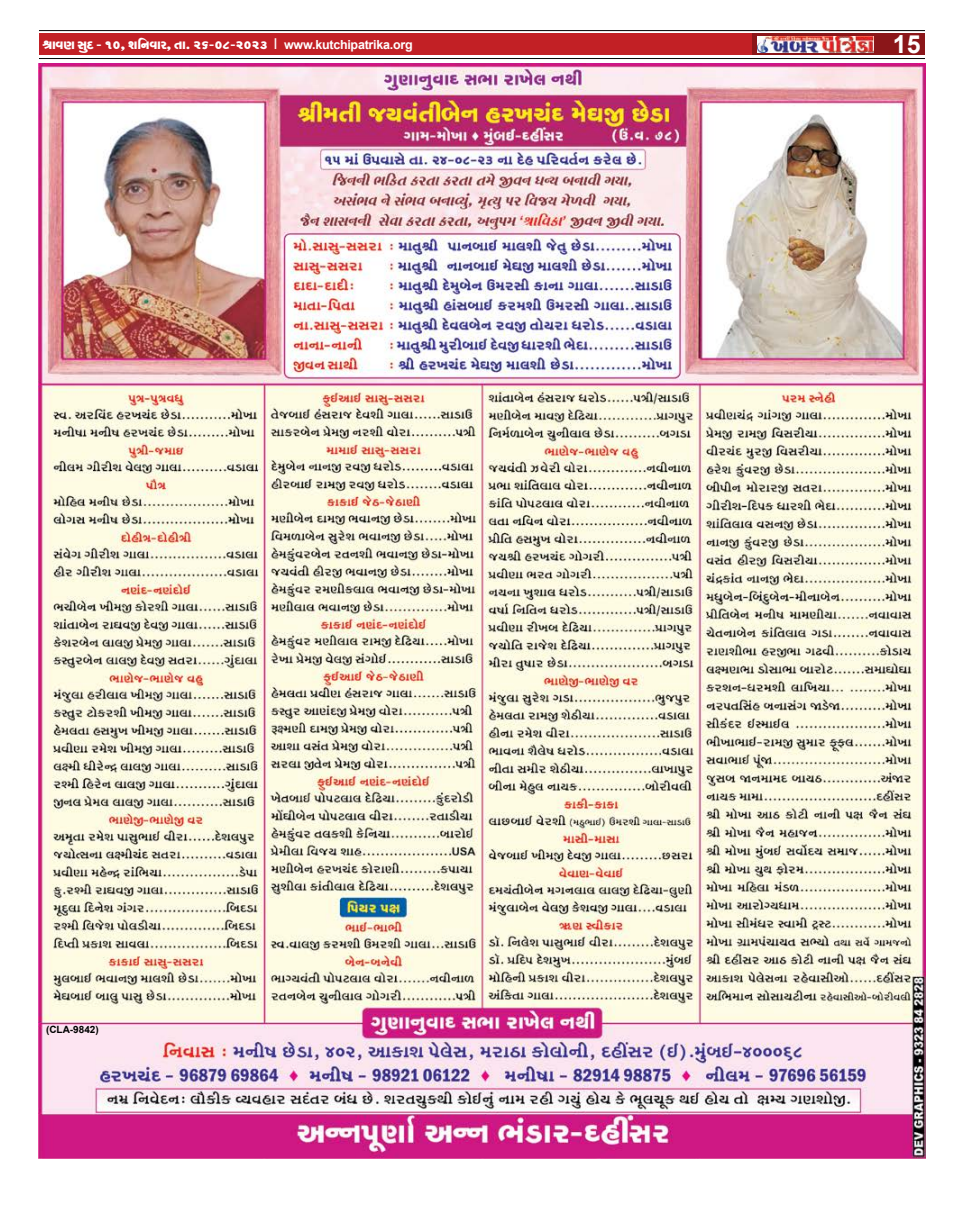
<style>
.page{position:relative;width:964px;height:1205px;background:#fff}
.page>*{position:absolute;margin:0;border:0;box-sizing:border-box;transform-origin:0 0}
.t1{font:700 25px "Arial";color:#fff}
.t2{font:15px "SHREE GUJ7";letter-spacing:-.02em;color:#fff}
.t3{font:700 10px "Arial";color:#000}
.s1{font-family:"Arial"}
.s2{font-family:"Arial";font-weight:700;font-size:12.5px}
</style>
<div class="page">
<hr style="left:39px;top:58px;width:886px;height:1px;background:#000">
<div style="left:39px;top:34px;width:713px;height:21px;background:#c22025"></div>
<hr style="left:39px;top:30px;width:886px;height:1px;background:#000">
<div style="left:753px;top:34px;width:172px;height:21px;background:#8b1619"></div>
<img style="left:757px;top:36px;width:116px;height:17px">
<img style="left:39px;top:64px;width:886px;height:1095px">
<p class="t2" style="left:43px;top:38px;width:372px">îphZ kyv$ - 10, ir“hpf, sp. 26-08-2023 <span class="s1">I</span> <span class="s2">www.kutchipatrika.org</span></p>
<h1 class="t1" style="left:893px;top:26px;width:29px">15</h1>
<p class="t3" style="left:46px;top:1022px;width:54px">(CLA-9842)</p>
</div>
